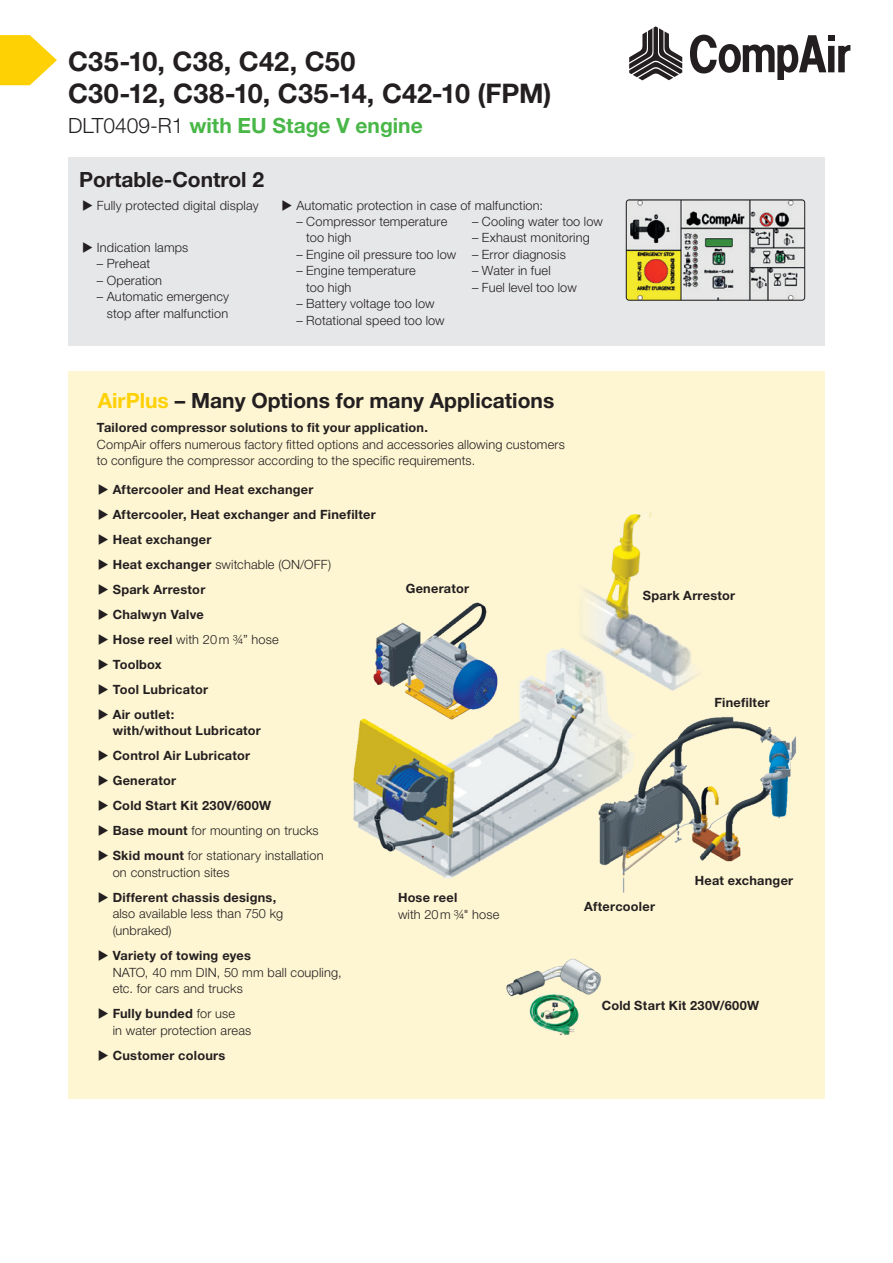
<style>
.page{position:relative;width:893px;height:1263px;background:#fff}
.page>*{position:absolute;margin:0;border:0;box-sizing:border-box;transform-origin:0 0}
.t1{font:700 27px/31.5px "Helvetica Neue LT Std";letter-spacing:.005em;color:#231f20}
.t2{font:700 21px "Helvetica Neue LT Std";color:#231f20}
.t3{font:700 21px "Helvetica Neue LT Std";color:#49b748}
.t4{font:300 12.75px/16.5px "Helvetica Neue LT Std";letter-spacing:.01em;color:#231f20}
.t5{font:700 12.75px/16.5px "Helvetica Neue LT Std";letter-spacing:.02em;color:#231f20}
.s1{font-weight:300;color:#231f20}
.s2{color:#fed105}
.s3{font-weight:700}
</style>
<div class="page">
<div style="left:68px;top:157px;width:757px;height:189px;background:#e6e7e9"></div>
<div style="left:68px;top:371px;width:757px;height:727px;background:#fef5d2"></div>
<img style="left:626px;top:200px;width:179px;height:100px">
<div style="left:626px;top:200px;width:179px;height:100px;border:1px solid #231f20;border-radius:3px"></div>
<svg style="left:690px;top:35px;width:160px;height:45px"></svg>
<svg style="left:629px;top:26px;width:53px;height:54px"></svg>
<svg style="left:0;top:35px;width:57px;height:50px"></svg>
<img style="left:584px;top:512px;width:113px;height:179px">
<img style="left:353px;top:647px;width:286px;height:232px">
<img style="left:359px;top:602px;width:144px;height:121px">
<img style="left:506px;top:958px;width:95px;height:77px">
<img style="left:592px;top:715px;width:204px;height:178px">
<h1 class="t1" style="left:68px;top:45px;width:485px">C35-10, C38, C42, C50<br>C30-12, C38-10, C35-14, C42-10 (FPM)</h1>
<h2 class="t3" style="left:68px;top:112px;width:356px"><span class="s1">DLT0409-R1</span> with EU Stage V engine</h2>
<h2 class="t2" style="left:79px;top:167px;width:187px">Portable-Control 2</h2>
<p class="t4" style="left:82px;top:197px;width:178px">◆ Fully protected digital display</p>
<p class="t4" style="left:82px;top:238px;width:108px">◆ Indication lamps</p>
<p class="t4" style="left:97px;top:255px;width:55px">– Preheat</p>
<p class="t4" style="left:97px;top:271px;width:67px">– Operation</p>
<p class="t4" style="left:97px;top:288px;width:134px;text-align:right">– Automatic emergency stop after malfunction</p>
<p class="t4" style="left:281px;top:197px;width:263px">◆ Automatic protection in case of malfunction:</p>
<p class="t4" style="left:306px;top:213px;width:142px;text-indent:-10px">– Compressor temperature too high</p>
<p class="t4" style="left:296px;top:246px;width:161px">– Engine oil pressure too low</p>
<p class="t4" style="left:306px;top:262px;width:111px;text-indent:-10px">– Engine temperature too high</p>
<p class="t4" style="left:296px;top:295px;width:140px">– Battery voltage too low</p>
<p class="t4" style="left:296px;top:312px;width:150px">– Rotational speed too low</p>
<p class="t4" style="left:472px;top:213px;width:132px">– Cooling water too low</p>
<p class="t4" style="left:472px;top:229px;width:119px">– Exhaust monitoring</p>
<p class="t4" style="left:472px;top:246px;width:95px">– Error diagnosis</p>
<p class="t4" style="left:472px;top:262px;width:80px">– Water in fuel</p>
<p class="t4" style="left:472px;top:279px;width:106px">– Fuel level too low</p>
<h2 class="t2" style="left:98px;top:388px;width:458px"><span class="s2">AirPlus</span> – Many Options for many Applications</h2>
<p class="t5" style="left:97px;top:419px;width:332px">Tailored compressor solutions to fit your application.</p>
<p class="t4" style="left:97px;top:436px;width:469px">CompAir offers numerous factory fitted options and accessories allowing customers to configure the compressor according to the specific requirements.</p>
<p class="t5" style="left:98px;top:481px;width:217px">◆ Aftercooler and Heat exchanger</p>
<p class="t5" style="left:98px;top:506px;width:279px">◆ Aftercooler, Heat exchanger and Finefilter</p>
<p class="t5" style="left:98px;top:531px;width:115px">◆ Heat exchanger</p>
<p class="t4" style="left:98px;top:556px;width:235px">◆ <span class="s3">Heat exchanger</span> switchable (ON/OFF)</p>
<p class="t5" style="left:98px;top:581px;width:109px">◆ Spark Arrestor</p>
<p class="t5" style="left:98px;top:606px;width:107px">◆ Chalwyn Valve</p>
<p class="t4" style="left:98px;top:631px;width:182px">◆ <span class="s3">Hose reel</span> with 20m ¾” hose</p>
<p class="t5" style="left:98px;top:656px;width:66px">◆ Toolbox</p>
<p class="t5" style="left:98px;top:681px;width:112px">◆ Tool Lubricator</p>
<p class="t5" style="left:113px;top:706px;width:150px;text-indent:-15px">◆ Air outlet:<br>with/without Lubricator</p>
<p class="t5" style="left:98px;top:747px;width:154px">◆ Control Air Lubricator</p>
<p class="t5" style="left:98px;top:772px;width:80px">◆ Generator</p>
<p class="t5" style="left:98px;top:797px;width:175px">◆ Cold Start Kit 230V/600W</p>
<p class="t4" style="left:98px;top:822px;width:222px">◆ <span class="s3">Base mount</span> for mounting on trucks</p>
<p class="t4" style="left:113px;top:847px;width:212px;text-indent:-15px">◆ <span class="s3">Skid mount</span> for stationary installation on construction sites</p>
<p class="t4" style="left:113px;top:889px;width:172px;text-indent:-15px">◆ <span class="s3">Different chassis designs, </span>also available less than 750 kg (unbraked)</p>
<p class="t4" style="left:113px;top:947px;width:230px;text-indent:-15px">◆ <span class="s3">Variety of towing eyes<br></span>NATO, 40 mm DIN, 50 mm ball coupling, etc. for cars and trucks</p>
<p class="t4" style="left:113px;top:1005px;width:140px;text-indent:-15px">◆ <span class="s3">Fully bunded</span> for use<br>in water protection areas</p>
<p class="t5" style="left:98px;top:1046px;width:129px">◆ Customer colours</p>
<p class="t5" style="left:406px;top:580px;width:65px">Generator</p>
<p class="t5" style="left:398px;top:889px;width:61px">Hose reel</p>
<p class="t4" style="left:398px;top:905px;width:103px">with 20m ¾" hose</p>
<p class="t5" style="left:643px;top:587px;width:94px">Spark Arrestor</p>
<p class="t5" style="left:714px;top:693px;width:57px">Finefilter</p>
<p class="t5" style="left:584px;top:897px;width:72px">Aftercooler</p>
<p class="t5" style="left:695px;top:872px;width:100px">Heat exchanger</p>
<p class="t5" style="left:602px;top:996px;width:159px">Cold Start Kit 230V/600W</p>
</div>
